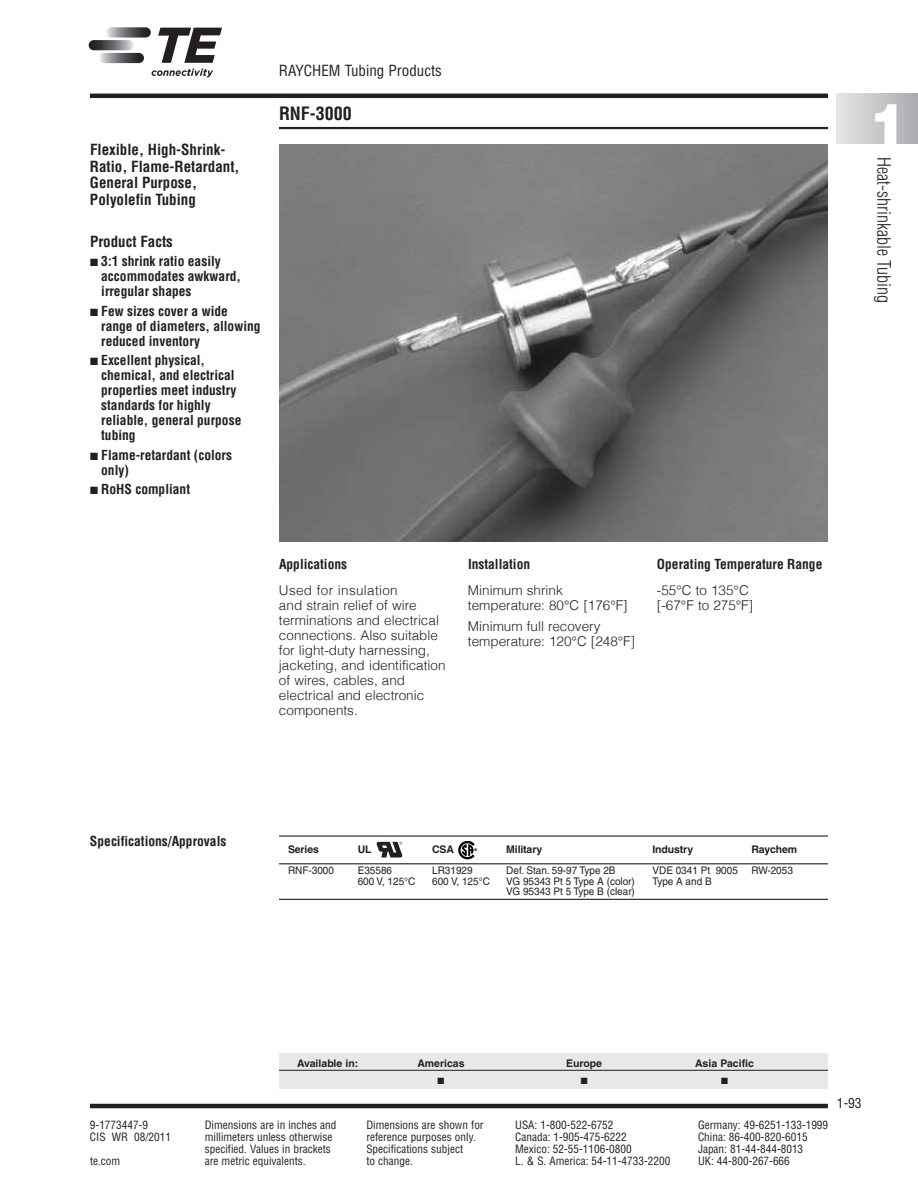
<style>
.page{position:relative;width:918px;height:1188px;background:#fff}
.page>*{position:absolute;margin:0;border:0;box-sizing:border-box;transform-origin:0 0}
.t1{font:900 57px "Helvetica";color:#fff}
.t2{font:300 condensed 18px "Helvetica";color:#231f20}
.t3{font:700 condensed 18px "Helvetica";color:#231f20}
.t4{font:700 condensed 15px/16.5px "Helvetica";color:#231f20}
.t5{font:condensed 15px "Helvetica";color:#231f20}
.t6{font:700 condensed 13.5px/15px "Helvetica";color:#231f20}
.t7{font:300 13.5px/15px "Helvetica";color:#231f20}
.t8{font:condensed 13.5px "Helvetica";color:#231f20}
.t9{font:condensed 11.25px "Helvetica";color:#231f20}
.t10{font:10.5px "Helvetica";color:#231f20;scale:.95 1}
.t11{font:700 10.5px "Helvetica";letter-spacing:-.01em;color:#231f20}
.t12{font:9px "Zapf Dingbats";color:#231f20}
.t13{font:700 3.6px "Helvetica";color:#000}
</style>
<div class="page">
<hr style="left:279px;top:127px;width:549px;height:2px;background:#231f20">
<hr style="left:90px;top:94px;width:738px;height:4px;background:#231f20">
<hr style="left:90px;top:1104px;width:738px;height:4px;background:#231f20">
<div style="left:837px;top:94px;width:81px;height:49px;background:linear-gradient(to right,#e5e6e7,#a9aaae)"></div>
<svg style="left:106px;top:27px;width:45px;height:11px"></svg>
<svg style="left:99px;top:53px;width:45px;height:10px"></svg>
<svg style="left:89px;top:40px;width:45px;height:10px"></svg>
<svg style="left:158px;top:28px;width:64px;height:35px"></svg>
<svg style="left:152px;top:69px;width:61px;height:8px"></svg>
<img style="left:279px;top:144px;width:549px;height:397px">
<div style="left:279px;top:1053px;width:549px;height:35px;background:#e7e8e9"></div>
<hr style="left:279px;top:1070px;width:549px;height:1px;background:#231f20">
<hr style="left:279px;top:835px;width:549px;height:2px;background:#231f20">
<hr style="left:279px;top:863px;width:549px;height:1px;background:#231f20">
<hr style="left:279px;top:899px;width:549px;height:1px;background:#231f20">
<svg style="left:376px;top:842px;width:27px;height:15px"></svg>
<svg style="left:458px;top:841px;width:17px;height:18px"></svg>
<h3 class="t4" style="left:90px;top:142px;width:151px">Flexible, High-Shrink-<br>Ratio, Flame-Retardant,<br>General Purpose,<br>Polyolefin Tubing</h3>
<h3 class="t4" style="left:90px;top:233px;width:84px">Product Facts</h3>
<p class="t6" style="left:101px;top:254px;width:141px;text-indent:-11px">■ 3:1 shrink ratio easily accommodates awkward, irregular shapes</p>
<p class="t6" style="left:101px;top:304px;width:161px;text-indent:-11px">■ Few sizes cover a wide range of diameters, allowing reduced inventory</p>
<p class="t6" style="left:101px;top:353px;width:142px;text-indent:-11px">■ Excellent physical, chemical, and electrical properties meet industry standards for highly reliable, general purpose tubing</p>
<p class="t6" style="left:101px;top:448px;width:132px;text-indent:-11px">■ Flame-retardant (colors only)</p>
<p class="t6" style="left:90px;top:482px;width:102px">■ RoHS compliant</p>
<h3 class="t5" style="left:279px;top:62px;width:164px">RAYCHEM Tubing Products</h3>
<h2 class="t3" style="left:279px;top:103px;width:74px">RNF-3000</h2>
<p class="t6" style="left:279px;top:557px;width:70px">Applications</p>
<p class="t7" style="left:279px;top:584px;width:168px">Used for insulation<br>and strain relief of wire terminations and electrical connections. Also suitable for light-duty harnessing, jacketing, and identification of wires, cables, and electrical and electronic components.</p>
<p class="t6" style="left:468px;top:557px;width:64px">Installation</p>
<p class="t7" style="left:468px;top:584px;width:161px">Minimum shrink temperature: 80°C [176°F]</p>
<p class="t7" style="left:468px;top:620px;width:169px">Minimum full recovery temperature: 120°C [248°F]</p>
<p class="t6" style="left:657px;top:557px;width:167px">Operating Temperature Range</p>
<p class="t7" style="left:657px;top:584px;width:98px">-55°C to 135°C [-67°F to 275°F]</p>
<p class="t6" style="left:90px;top:833px;width:138px">Specifications/Approvals</p>
<p class="t11" style="left:288px;top:846px;width:32px">Series</p>
<p class="t11" style="left:358px;top:846px;width:15px">UL</p>
<p class="t11" style="left:432px;top:846px;width:23px">CSA</p>
<p class="t11" style="left:506px;top:846px;width:38px">Military</p>
<p class="t11" style="left:653px;top:846px;width:42px">Industry</p>
<p class="t11" style="left:752px;top:846px;width:47px">Raychem</p>
<p class="t10" style="left:288px;top:867px;width:50px">RNF-3000</p>
<p class="t10" style="left:358px;top:867px;width:38px">E35586</p>
<p class="t10" style="left:432px;top:867px;width:44px">LR31929</p>
<p class="t10" style="left:506px;top:867px;width:117px">Def. Stan. 59-97 Type 2B</p>
<p class="t10" style="left:653px;top:867px;width:91px">VDE 0341 Pt 9005</p>
<p class="t10" style="left:752px;top:867px;width:45px">RW-2053</p>
<p class="t10" style="left:358px;top:877px;width:62px">600 V, 125°C</p>
<p class="t10" style="left:432px;top:877px;width:62px">600 V, 125°C</p>
<p class="t10" style="left:506px;top:877px;width:137px">VG 95343 Pt 5 Type A (color)</p>
<p class="t10" style="left:652px;top:877px;width:64px">Type A and B</p>
<p class="t10" style="left:506px;top:888px;width:137px">VG 95343 Pt 5 Type B (clear)</p>
<p class="t13" style="left:475px;top:849px;width:4px">®</p>
<h1 class="t1" style="left:870px;top:92px;width:40px">1</h1>
<h2 class="t2" style="left:894px;top:157px;width:147px;rotate:90deg">Heat-shrinkable Tubing</h2>
<p class="t11" style="left:297px;top:1059px;width:63px">Available in:</p>
<p class="t11" style="left:417px;top:1059px;width:49px">Americas</p>
<p class="t11" style="left:566px;top:1059px;width:37px">Europe</p>
<p class="t11" style="left:695px;top:1059px;width:60px">Asia Pacific</p>
<p class="t12" style="left:438px;top:1076px;width:8px">■</p>
<p class="t12" style="left:581px;top:1076px;width:8px">■</p>
<p class="t12" style="left:721px;top:1076px;width:8px">■</p>
<p class="t9" style="left:90px;top:1118px;width:60px">9-1773447-9</p>
<p class="t9" style="left:205px;top:1118px;width:133px">Dimensions are in inches and</p>
<p class="t9" style="left:366px;top:1118px;width:119px">Dimensions are shown for</p>
<p class="t9" style="left:515px;top:1118px;width:100px">USA: 1-800-522-6752</p>
<p class="t9" style="left:698px;top:1118px;width:132px">Germany: 49-6251-133-1999</p>
<p class="t9" style="left:90px;top:1130px;width:83px">CIS WR 08/2011</p>
<p class="t9" style="left:205px;top:1130px;width:129px">millimeters unless otherwise</p>
<p class="t9" style="left:366px;top:1130px;width:111px">reference purposes only.</p>
<p class="t9" style="left:515px;top:1130px;width:113px">Canada: 1-905-475-6222</p>
<p class="t9" style="left:698px;top:1130px;width:111px">China: 86-400-820-6015</p>
<p class="t9" style="left:205px;top:1142px;width:128px">specified. Values in brackets</p>
<p class="t9" style="left:366px;top:1142px;width:98px">Specifications subject</p>
<p class="t9" style="left:515px;top:1142px;width:118px">Mexico: 52-55-1106-0800</p>
<p class="t9" style="left:698px;top:1142px;width:107px">Japan: 81-44-844-8013</p>
<p class="t9" style="left:90px;top:1154px;width:32px">te.com</p>
<p class="t9" style="left:205px;top:1154px;width:102px">are metric equivalents.</p>
<p class="t9" style="left:366px;top:1154px;width:48px">to change.</p>
<p class="t9" style="left:515px;top:1154px;width:157px">L. &amp; S. America: 54-11-4733-2200</p>
<p class="t9" style="left:698px;top:1154px;width:93px">UK: 44-800-267-666</p>
<p class="t8" style="left:837px;top:1096px;width:26px">1-93</p>
</div>
